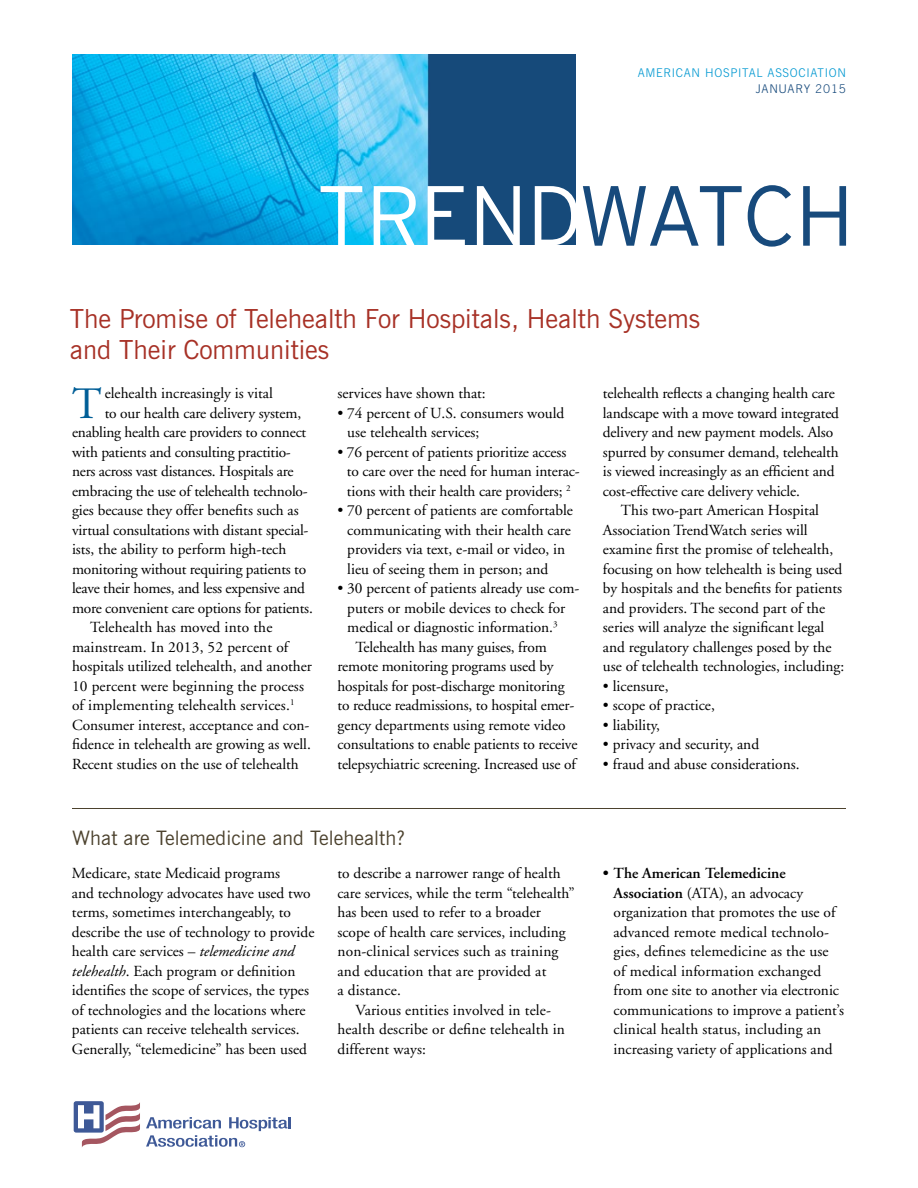
<style>
.page{position:relative;width:918px;height:1188px;background:#fff}
.page>*{position:absolute;margin:0;border:0;box-sizing:border-box;transform-origin:0 0}
.t1{font:300 85.2px "Interstate";letter-spacing:-.015em;color:#fff}
.t2{font:44.85px "Adobe Garamond";color:#005e97}
.t3{font:26.25px/31.5px "News Gothic BT";color:#a73126}
.t4{font:19.8px "News Gothic BT";letter-spacing:.005em;color:#4c422e}
.t5{font:15.3px/19.5px "Adobe Garamond";color:#000}
.t6{font:300 12px "News Gothic BT";letter-spacing:.06em;color:#0098d1}
.t7{font:300 12px "News Gothic BT";letter-spacing:.06em;color:#174a7c}
.s1{color:#174a7c}
.s2{font-style:italic}
.s3{font-weight:600}
</style>
<div class="page">
<img style="left:72px;top:54px;width:503px;height:190px">
<hr style="left:72px;top:808px;width:774px;height:1px;background:#4c422e">
<svg style="left:73px;top:1101px;width:218px;height:47px"></svg>
<p class="t6" style="left:638px;top:65px;width:210px">AMERICAN HOSPITAL ASSOCIATION</p>
<p class="t7" style="left:756px;top:82px;width:92px">JANUARY 2015</p>
<h1 class="t1" style="left:316px;top:168px;width:539px">TREND<span class="s1">WATCH</span></h1>
<h3 class="t3" style="left:70px;top:302px;width:632px">The Promise of Telehealth For Hospitals, Health Systems and Their Communities</h3>
<h2 class="t2" style="left:72px;top:380px;width:31px">T</h2>
<p class="t5" style="left:105px;top:384px;width:170px">elehealth increasingly is vital</p>
<p class="t5" style="left:603px;top:384px;width:238px">telehealth reflects a changing health care landscape with a move toward integrated delivery and new payment models. Also spurred by consumer demand, telehealth is viewed increasingly as an efficient and cost-effective care delivery vehicle.</p>
<p class="t5" style="left:603px;top:501px;width:243px;text-indent:18px">This two-part American Hospital Association TrendWatch series will examine first the promise of telehealth, focusing on how telehealth is being used by hospitals and the benefits for patients and providers. The second part of the series will analyze the significant legal and regulatory challenges posed by the use of telehealth technologies, including:</p>
<p class="t5" style="left:603px;top:676px;width:67px">• licensure,</p>
<p class="t5" style="left:603px;top:696px;width:113px">• scope of practice,</p>
<p class="t5" style="left:603px;top:715px;width:59px">• liability,</p>
<p class="t5" style="left:603px;top:735px;width:158px">• privacy and security, and</p>
<p class="t5" style="left:603px;top:754px;width:198px">• fraud and abuse considerations.</p>
<p class="t5" style="left:337px;top:384px;width:150px">services have shown that:</p>
<p class="t5" style="left:347px;top:404px;width:219px;text-indent:-10px">• 74 percent of U.S. consumers would use telehealth services;</p>
<p class="t5" style="left:347px;top:443px;width:234px;text-indent:-10px">• 76 percent of patients prioritize access to care over the need for human interac&shy;tions with their health care providers; <sup>2</sup></p>
<p class="t5" style="left:347px;top:501px;width:227px;text-indent:-10px">• 70 percent of patients are comfortable communicating with their health care providers via text, e-mail or video, in lieu of seeing them in person; and</p>
<p class="t5" style="left:337px;top:579px;width:244px">• 30 percent of patients already use com-</p>
<p class="t5" style="left:347px;top:599px;width:219px">puters or mobile devices to check for</p>
<p class="t5" style="left:347px;top:618px;width:212px">medical or diagnostic information.<sup>3</sup></p>
<p class="t5" style="left:356px;top:638px;width:193px">Telehealth has many guises, from</p>
<p class="t5" style="left:337px;top:657px;width:218px">remote monitoring programs used by</p>
<p class="t5" style="left:337px;top:677px;width:229px">hospitals for post-discharge monitoring</p>
<p class="t5" style="left:337px;top:696px;width:238px">to reduce readmissions, to hospital emer-</p>
<p class="t5" style="left:337px;top:716px;width:230px">gency departments using remote video</p>
<p class="t5" style="left:337px;top:735px;width:241px">consultations to enable patients to receive</p>
<p class="t5" style="left:337px;top:755px;width:240px">telepsychiatric screening. Increased use of</p>
<p class="t5" style="left:105px;top:404px;width:198px">to our health care delivery system,</p>
<p class="t5" style="left:72px;top:423px;width:236px">enabling health care providers to connect</p>
<p class="t5" style="left:72px;top:443px;width:220px">with patients and consulting practitio-</p>
<p class="t5" style="left:72px;top:462px;width:223px">ners across vast distances. Hospitals are</p>
<p class="t5" style="left:72px;top:482px;width:237px">embracing the use of telehealth technolo-</p>
<p class="t5" style="left:72px;top:501px;width:228px">gies because they offer benefits such as</p>
<p class="t5" style="left:72px;top:521px;width:238px">virtual consultations with distant special-</p>
<p class="t5" style="left:72px;top:540px;width:216px">ists, the ability to perform high-tech</p>
<p class="t5" style="left:72px;top:559px;width:236px">monitoring without requiring patients to</p>
<p class="t5" style="left:72px;top:579px;width:235px">leave their homes, and less expensive and</p>
<p class="t5" style="left:72px;top:598px;width:242px">more convenient care options for patients.</p>
<p class="t5" style="left:90px;top:618px;width:184px">Telehealth has moved into the</p>
<p class="t5" style="left:72px;top:637px;width:218px">mainstream. In 2013, 52 percent of</p>
<p class="t5" style="left:72px;top:657px;width:241px">hospitals utilized telehealth, and another</p>
<p class="t5" style="left:72px;top:676px;width:234px">10 percent were beginning the process</p>
<p class="t5" style="left:72px;top:696px;width:224px">of implementing telehealth services.<sup>1</sup></p>
<p class="t5" style="left:72px;top:716px;width:239px">Consumer interest, acceptance and con-</p>
<p class="t5" style="left:72px;top:735px;width:240px">fidence in telehealth are growing as well.</p>
<p class="t5" style="left:72px;top:755px;width:228px">Recent studies on the use of telehealth</p>
<p class="t4" style="left:72px;top:826px;width:335px">What are Telemedicine and Telehealth?</p>
<p class="t5" style="left:338px;top:864px;width:225px">to describe a narrower range of health</p>
<p class="t5" style="left:338px;top:884px;width:239px">care services, while the term “telehealth”</p>
<p class="t5" style="left:338px;top:903px;width:205px">has been used to refer to a broader</p>
<p class="t5" style="left:338px;top:923px;width:230px">scope of health care services, including</p>
<p class="t5" style="left:338px;top:942px;width:222px">non-clinical services such as training</p>
<p class="t5" style="left:338px;top:962px;width:210px">and education that are provided at</p>
<p class="t5" style="left:338px;top:981px;width:65px">a distance.</p>
<p class="t5" style="left:356px;top:1001px;width:197px">Various entities involved in tele-</p>
<p class="t5" style="left:338px;top:1020px;width:229px">health describe or define telehealth in</p>
<p class="t5" style="left:338px;top:1039px;width:90px">different ways:</p>
<p class="t5" style="left:72px;top:864px;width:244px">Medicare, state Medicaid programs<br>and technology advocates have used two terms, sometimes interchangeably, to describe the use of technology to provide health care services – <span class="s2">telemedicine and telehealth</span>. Each program or definition identifies the scope of services, the types of technologies and the locations where patients can receive telehealth services.<br>Generally, “telemedicine” has been used</p>
<p class="t5" style="left:614px;top:864px;width:232px;text-indent:-11px"><span class="s3">• The American Telemedicine Association</span> (ATA), an advocacy organization that promotes the use of advanced remote medical technolo&shy;gies, defines telemedicine as the use of medical information exchanged from one site to another via electronic communications to improve a patient’s clinical health status, including an increasing variety of applications and</p>
</div>
